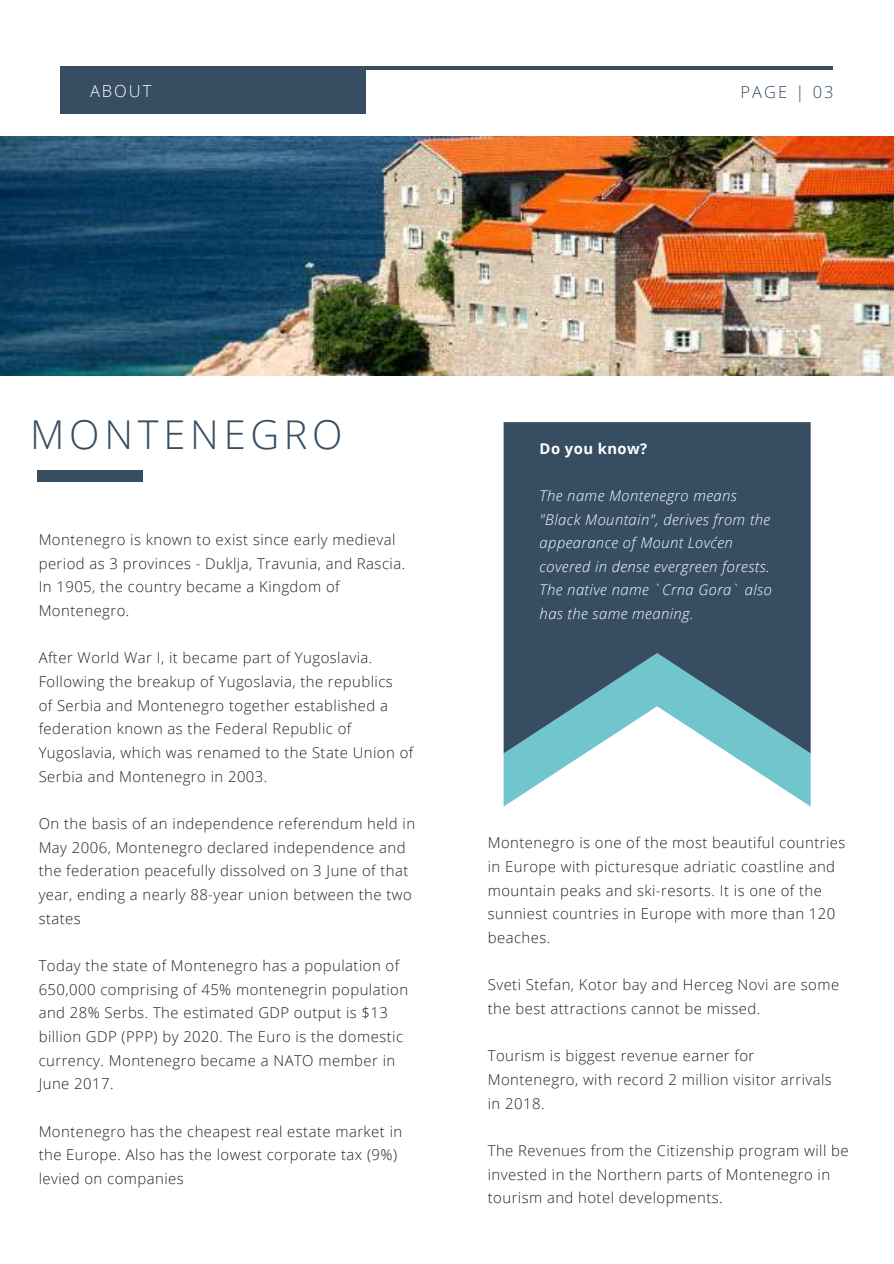
<style>
.page{position:relative;width:894px;height:1264px;background:#fff}
.page>*{position:absolute;margin:0;border:0;box-sizing:border-box;transform-origin:0 0}
.t1{font:300 39.75px "Open Sans";letter-spacing:.12em;color:#364d62}
.t2{font:300 16.5px "Open Sans";letter-spacing:.12em;color:#364d62}
.t3{font:300 16.5px "Open Sans";letter-spacing:.12em;color:#fff}
.t4{font:300 14.85px/23.7px "Open Sans";letter-spacing:.03em;color:#222}
.t5{font:italic 300 14.85px/23.4px "Open Sans";letter-spacing:.03em;color:#fff}
.t6{font:700 14.85px "Open Sans";letter-spacing:.03em;color:#fff}
</style>
<div class="page">
<hr style="left:61px;top:66px;width:771px;height:4px;background:#364d62">
<div style="left:61px;top:66px;width:305px;height:48px;background:#364d62"></div>
<img style="left:0;top:137px;width:893px;height:239px">
<div style="left:37px;top:471px;width:106px;height:10px;background:#364d62"></div>
<svg style="left:503px;top:753px;width:307px;height:53px"></svg>
<svg style="left:503px;top:422px;width:307px;height:331px;background:#446173"></svg>
<p class="t3" style="left:90px;top:79px;width:63px">ABOUT</p>
<p class="t2" style="left:740px;top:80px;width:94px">PAGE | 03</p>
<h1 class="t1" style="left:30px;top:406px;width:314px">MONTENEGRO</h1>
<p class="t4" style="left:39px;top:527px;width:368px">Montenegro is known to exist since early medieval period as 3 provinces - Duklja, Travunia, and Rascia.<br>In 1905, the country became a Kingdom of Montenegro.</p>
<p class="t4" style="left:39px;top:645px;width:376px">After World War I, it became part of Yugoslavia.<br>Following the breakup of Yugoslavia, the republics<br>of Serbia and Montenegro together established a federation known as the Federal Republic of Yugoslavia, which was renamed to the State Union of Serbia and Montenegro in 2003.</p>
<p class="t4" style="left:39px;top:811px;width:378px">On the basis of an independence referendum held in May 2006, Montenegro declared independence and the federation peacefully dissolved on 3 June of that year, ending a nearly 88-year union between the two states</p>
<p class="t4" style="left:39px;top:953px;width:371px">Today the state of Montenegro has a population of 650,000 comprising of 45% montenegrin population and 28% Serbs. The estimated GDP output is $13 billion GDP (PPP) by 2020. The Euro is the domestic currency. Montenegro became a NATO member in June 2017.</p>
<p class="t4" style="left:39px;top:1118px;width:365px">Montenegro has the cheapest real estate market in the Europe. Also has the lowest corporate tax (9%) levied on companies</p>
<p class="t6" style="left:539px;top:438px;width:109px">Do you know?</p>
<p class="t5" style="left:539px;top:484px;width:233px">The name Montenegro means "Black Mountain", derives from the appearance of Mount Lovćen covered in dense evergreen forests.<br>The native name `Crna Gora` also has the same meaning.</p>
<p class="t4" style="left:487px;top:830px;width:359px">Montenegro is one of the most beautiful countries in Europe with picturesque adriatic coastline and mountain peaks and ski-resorts. It is one of the sunniest countries in Europe with more than 120 beaches.</p>
<p class="t4" style="left:487px;top:972px;width:353px">Sveti Stefan, Kotor bay and Herceg Novi are some the best attractions cannot be missed.</p>
<p class="t4" style="left:487px;top:1043px;width:345px">Tourism is biggest revenue earner for<br>Montenegro, with record 2 million visitor arrivals in 2018.</p>
<p class="t4" style="left:487px;top:1138px;width:362px">The Revenues from the Citizenship program will be invested in the Northern parts of Montenegro in tourism and hotel developments.</p>
</div>
